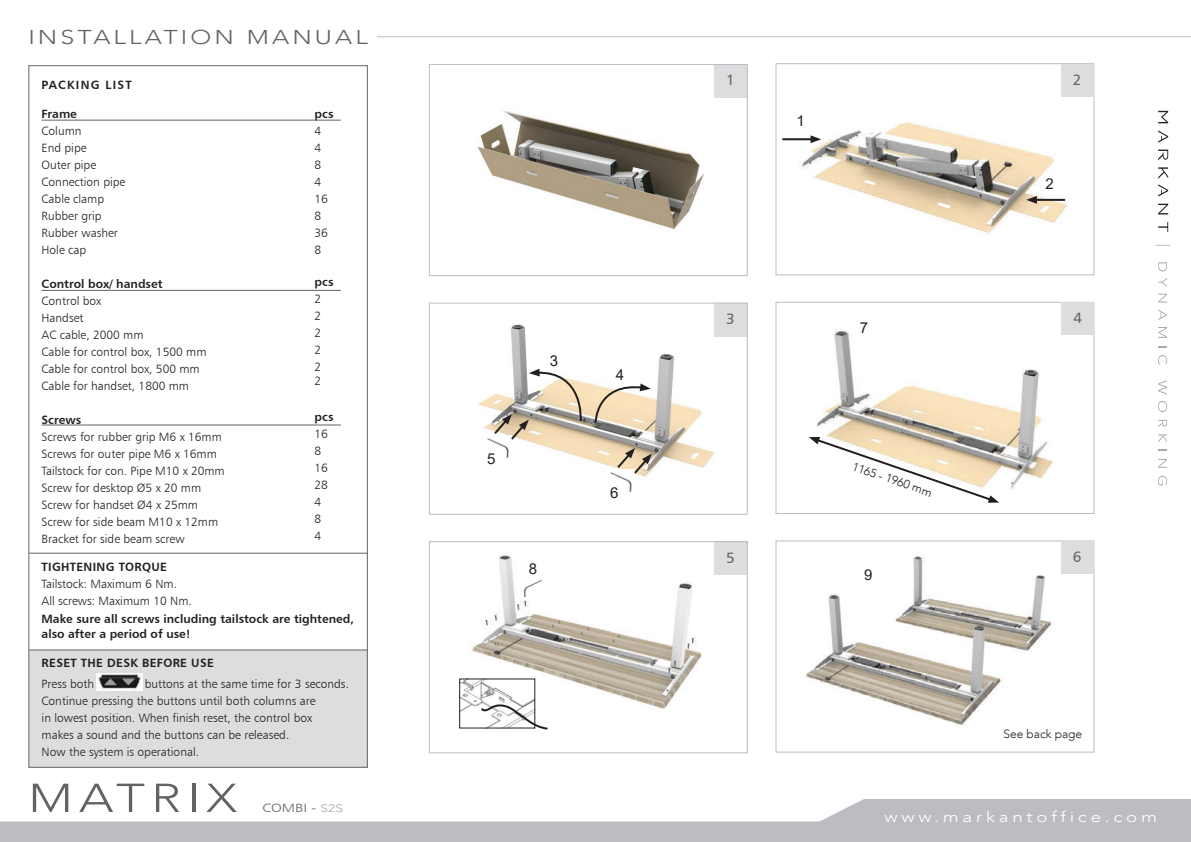
<style>
.page{position:relative;width:1191px;height:842px;background:#fff}
.page>*{position:absolute;margin:0;border:0;box-sizing:border-box;transform-origin:0 0}
.t1{font:300 40px "Avenir LT";letter-spacing:.125em;color:#636366;scale:1.25 1}
.t2{font:300 20px "Avenir LT";letter-spacing:.125em;color:#636366;scale:1.25 1}
.t3{font:300 15px "Avenir LT";letter-spacing:.2em;color:#fff;scale:1.25 1}
.t4{font:15px "Arial";color:#231f20}
.t5{font:15px "Humanist 777 BT Roman B";color:#636366}
.t6{font:12px/17px "Humanist 777 BT Light B";color:#231f20}
.t7{font:12px/14.4px "Humanist 777 BT Bold B";color:#231f20}
.t8{font:12px "Humanist 777 BT Bold B";letter-spacing:.025em;color:#231f20}
.t9{font:300 12px "Avenir LT";color:#231f20}
.t10{font:12px "Humanist 777 BT Bold B";letter-spacing:.1em;color:#231f20}
.t11{font:12px "Humanist 777 BT Light B";color:#636366;scale:1.25 1}
.s1{font-family:"Avenir LT";font-weight:300;font-size:11px;color:#a8a9ad}
</style>
<div class="page">
<svg style="left:0;top:799px;width:1191px;height:43px;fill:#bcbdc0"></svg>
<hr style="left:377px;top:36px;width:814px;height:1px;background:#bcbdc0">
<svg style="left:1158px;top:111px;width:10px;height:121px"></svg>
<svg style="left:1156px;top:245px;width:14px;height:1px"></svg>
<svg style="left:1158px;top:262px;width:8px;height:9px"></svg>
<svg style="left:1158px;top:278px;width:8px;height:8px"></svg>
<svg style="left:1158px;top:294px;width:8px;height:9px"></svg>
<svg style="left:1158px;top:310px;width:8px;height:10px"></svg>
<svg style="left:1158px;top:327px;width:8px;height:11px"></svg>
<svg style="left:1158px;top:355px;width:9px;height:10px"></svg>
<svg style="left:1158px;top:380px;width:8px;height:14px"></svg>
<svg style="left:1158px;top:401px;width:9px;height:11px"></svg>
<svg style="left:1158px;top:420px;width:8px;height:7px"></svg>
<svg style="left:1158px;top:434px;width:8px;height:8px"></svg>
<svg style="left:1158px;top:459px;width:8px;height:9px"></svg>
<svg style="left:1158px;top:476px;width:9px;height:9px"></svg>
<img style="left:782px;top:122px;width:286px;height:112px">
<div style="left:775px;top:63px;width:319px;height:212px;border:1px solid #bcbdc0"></div>
<div style="left:29px;top:650px;width:339px;height:118px;background:#dcdddf"></div>
<img style="left:478px;top:324px;width:267px;height:153px">
<img style="left:472px;top:554px;width:230px;height:155px">
<img style="left:477px;top:111px;width:227px;height:118px">
<img style="left:97px;top:674px;width:45px;height:17px">
<hr style="left:42px;top:120px;width:299px;height:1px;background:#636366">
<hr style="left:42px;top:290px;width:299px;height:1px;background:#636366">
<hr style="left:42px;top:425px;width:299px;height:1px;background:#636366">
<hr style="left:29px;top:553px;width:339px;height:1px;background:#636366">
<div style="left:714px;top:64px;width:33px;height:34px;background:#dcdddf"></div>
<div style="left:714px;top:303px;width:33px;height:33px;background:#dcdddf"></div>
<div style="left:1060px;top:64px;width:33px;height:33px;background:#dcdddf"></div>
<div style="left:429px;top:64px;width:318px;height:212px;border:1px solid #bcbdc0"></div>
<div style="left:714px;top:542px;width:33px;height:33px;background:#dcdddf"></div>
<hr style="left:29px;top:650px;width:339px;height:1px;background:#636366">
<div style="left:429px;top:303px;width:318px;height:212px;border:1px solid #bcbdc0"></div>
<img style="left:806px;top:556px;width:246px;height:170px">
<div style="left:775px;top:540px;width:319px;height:213px;border:1px solid #bcbdc0"></div>
<div style="left:429px;top:541px;width:318px;height:212px;border:1px solid #bcbdc0"></div>
<img style="left:817px;top:330px;width:237px;height:160px">
<div style="left:775px;top:302px;width:319px;height:212px;border:1px solid #bcbdc0"></div>
<div style="left:1061px;top:303px;width:32px;height:32px;background:#dcdddf"></div>
<div style="left:1060px;top:541px;width:33px;height:33px;background:#dcdddf"></div>
<hr style="left:782px;top:138px;width:32px;height:2px;background:#231f20">
<svg style="left:810px;top:135px;width:11px;height:8px"></svg>
<hr style="left:1033px;top:199px;width:32px;height:2px;background:#231f20">
<svg style="left:1026px;top:196px;width:11px;height:8px"></svg>
<svg style="left:593px;top:381px;width:58px;height:44px"></svg>
<img style="left:485px;top:436px;width:26px;height:24px">
<img style="left:608px;top:470px;width:26px;height:22px">
<svg style="left:492px;top:369px;width:92px;height:73px"></svg>
<svg style="left:615px;top:448px;width:37px;height:28px"></svg>
<svg style="left:809px;top:437px;width:190px;height:66px"></svg>
<img style="left:522px;top:578px;width:22px;height:21px">
<img style="left:461px;top:680px;width:72px;height:32px">
<div style="left:459px;top:678px;width:76px;height:50px;border:1px solid #231f20"></div>
<svg style="left:480px;top:703px;width:69px;height:27px"></svg>
<h2 class="t2" style="left:28px;top:25px;width:273px">INSTALLATION MANUAL</h2>
<p class="t10" style="left:42px;top:77px;width:92px">PACKING LIST</p>
<p class="t7" style="left:42px;top:106px;width:37px">Frame</p>
<p class="t6" style="left:42px;top:122px;width:85px">Column<br>End pipe<br>Outer pipe<br>Connection pipe<br>Cable clamp<br>Rubber grip<br>Rubber washer<br>Hole cap</p>
<p class="t7" style="left:42px;top:276px;width:122px">Control box/ handset</p>
<p class="t6" style="left:42px;top:292px;width:166px">Control box<br>Handset<br>AC cable, 2000 mm<br>Cable for control box, 1500 mm<br>Cable for control box, 500 mm<br>Cable for handset, 1800 mm</p>
<p class="t7" style="left:42px;top:412px;width:41px">Screws</p>
<p class="t6" style="left:42px;top:428px;width:185px">Screws for rubber grip M6 x 16mm<br>Screws for outer pipe M6 x 16mm<br>Tailstock for con. Pipe M10 x 20mm<br>Screw for desktop Ø5 x 20 mm<br>Screw for handset Ø4 x 25mm<br>Screw for side beam M10 x 12mm<br>Bracket for side beam screw</p>
<p class="t7" style="left:314px;top:106px;width:20px">pcs</p>
<p class="t6" style="left:314px;top:122px;width:15px">4<br>4<br>8<br>4<br>16<br>8<br>36<br>8</p>
<p class="t7" style="left:314px;top:274px;width:20px">pcs</p>
<p class="t6" style="left:314px;top:290px;width:8px;text-align:justify">2<br>2<br>2<br>2<br>2</p>
<p class="t6" style="left:314px;top:372px;width:8px">2</p>
<p class="t7" style="left:314px;top:409px;width:20px">pcs</p>
<p class="t6" style="left:314px;top:425px;width:15px">16<br>8<br>16<br>28<br>4<br>8<br>4</p>
<p class="t8" style="left:42px;top:559px;width:127px">TIGHTENING TORQUE</p>
<p class="t6" style="left:42px;top:575px;width:152px">Tailstock: Maximum 6 Nm.<br>All screws: Maximum 10 Nm.</p>
<p class="t7" style="left:42px;top:611px;width:314px">Make sure all screws including tailstock are tightened, also after a period of use!</p>
<p class="t8" style="left:42px;top:655px;width:174px">RESET THE DESK BEFORE USE</p>
<p class="t6" style="left:42px;top:675px;width:54px">Press both</p>
<p class="t6" style="left:42px;top:675px;width:309px;text-indent:103px">buttons at the same time for 3 seconds.<br>Continue pressing the buttons until both columns are<br>in lowest position. When finish reset, the control box<br>makes a sound and the buttons can be released.<br>Now the system is operational.</p>
<h1 class="t1" style="left:28px;top:775px;width:168px">MATRIX</h1>
<p class="t11" style="left:262px;top:800px;width:66px">COMBI - <span class="s1">S2S</span></p>
<p class="t4" style="left:487px;top:448px;width:10px">5</p>
<p class="t4" style="left:550px;top:351px;width:10px">3</p>
<p class="t4" style="left:529px;top:559px;width:10px">8</p>
<p class="t4" style="left:616px;top:364px;width:10px">4</p>
<p class="t4" style="left:610px;top:482px;width:10px">6</p>
<p class="t5" style="left:726px;top:71px;width:10px">1</p>
<p class="t5" style="left:1073px;top:70px;width:10px">2</p>
<p class="t4" style="left:796px;top:111px;width:10px">1</p>
<p class="t4" style="left:1045px;top:173px;width:10px">2</p>
<p class="t5" style="left:726px;top:309px;width:10px">3</p>
<p class="t4" style="left:859px;top:317px;width:10px">7</p>
<p class="t5" style="left:1073px;top:308px;width:10px">4</p>
<p class="t9" style="left:855px;top:459px;width:85px;rotate:19deg">1165 - 1960 mm</p>
<p class="t5" style="left:726px;top:548px;width:10px">5</p>
<p class="t5" style="left:1073px;top:547px;width:10px">6</p>
<p class="t4" style="left:864px;top:564px;width:10px">9</p>
<p class="t9" style="left:1003px;top:726px;width:80px">See back page</p>
<p class="t3" style="left:884px;top:808px;width:220px">www.markantoffice.com</p>
</div>
